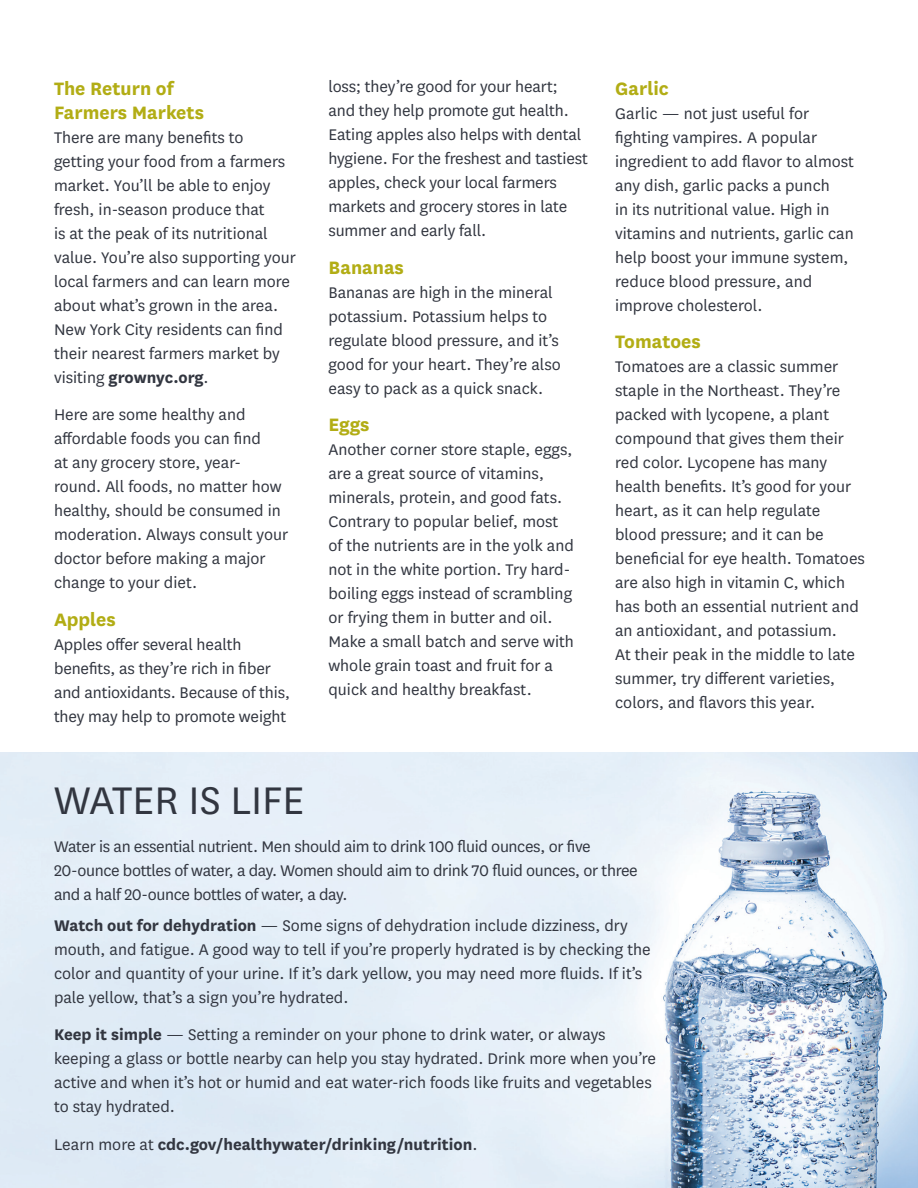
<style>
.page{position:relative;width:918px;height:1188px;background:#fff}
.page>*{position:absolute;margin:0;border:0;box-sizing:border-box;transform-origin:0 0}
.article_title_30pt{font:45px "National";color:#323640}
._14pt_head{font:700 21px/24px "National";color:#b2ad15}
._12_16_body{font:18px/24px "National";color:#323640}
.article_title_20pt{font:18px/24px "National";letter-spacing:-.02em;color:#323640}
._12_16_body-2{font:700 18px "National";color:#323640}
.s1{font-weight:700}
.s2{font-weight:400}
</style>
<div class="page">
<img style="left:0;top:753px;width:918px;height:435px">
<p class="_14pt_head" style="left:54px;top:75px;width:152px">The Return of<br>Farmers Markets</p>
<p class="_12_16_body" style="left:54px;top:124px;width:243px">There are many benefits to getting your food from a farmers market. You’ll be able to enjoy fresh, in-season produce that<br>is at the peak of its nutritional value. You’re also supporting your local farmers and can learn more about what’s grown in the area.<br>New York City residents can find their nearest farmers market by visiting <span class="s1">grownyc.org</span>.</p>
<p class="_12_16_body" style="left:54px;top:402px;width:236px">Here are some healthy and affordable foods you can find<br>at any grocery store, year&shy;round. All foods, no matter how healthy, should be consumed in moderation. Always consult your doctor before making a major change to your diet.</p>
<p class="_14pt_head" style="left:54px;top:606px;width:63px">Apples</p>
<p class="_12_16_body" style="left:54px;top:631px;width:238px">Apples offer several health benefits, as they’re rich in fiber and antioxidants. Because of this, they may help to promote weight</p>
<p class="_12_16_body" style="left:328px;top:74px;width:261px">loss; they’re good for your heart; and they help promote gut health.<br>Eating apples also helps with dental hygiene. For the freshest and tastiest apples, check your local farmers markets and grocery stores in late summer and early fall.</p>
<p class="_14pt_head" style="left:328px;top:254px;width:77px">Bananas</p>
<p class="_12_16_body" style="left:328px;top:280px;width:234px">Bananas are high in the mineral potassium. Potassium helps to regulate blood pressure, and it’s good for your heart. They’re also easy to pack as a quick snack.</p>
<p class="_14pt_head" style="left:328px;top:411px;width:42px">Eggs</p>
<p class="_12_16_body" style="left:328px;top:437px;width:247px">Another corner store staple, eggs, are a great source of vitamins, minerals, protein, and good fats.<br>Contrary to popular belief, most of the nutrients are in the yolk and not in the white portion. Try hard&shy;boiling eggs instead of scrambling or frying them in butter and oil.<br>Make a small batch and serve with whole grain toast and fruit for a quick and healthy breakfast.</p>
<p class="_14pt_head" style="left:615px;top:75px;width:55px">Garlic</p>
<p class="_12_16_body" style="left:615px;top:100px;width:240px">Garlic — not just useful for fighting vampires. A popular ingredient to add flavor to almost any dish, garlic packs a punch<br>in its nutritional value. High in vitamins and nutrients, garlic can help boost your immune system, reduce blood pressure, and improve cholesterol.</p>
<p class="_14pt_head" style="left:615px;top:328px;width:87px">Tomatoes</p>
<p class="_12_16_body" style="left:615px;top:354px;width:251px">Tomatoes are a classic summer staple in the Northeast. They’re packed with lycopene, a plant compound that gives them their red color. Lycopene has many health benefits. It’s good for your heart, as it can help regulate blood pressure; and it can be beneficial for eye health. Tomatoes are also high in vitamin C, which has both an essential nutrient and an antioxidant, and potassium.<br>At their peak in the middle to late summer, try different varieties, colors, and flavors this year.</p>
<p class="article_title_30pt" style="left:54px;top:771px;width:252px">WATER IS LIFE</p>
<p class="article_title_20pt" style="left:54px;top:834px;width:585px">Water is an essential nutrient. Men should aim to drink 100 fluid ounces, or five<br>20-ounce bottles of water, a day. Women should aim to drink 70 fluid ounces, or three and a half 20-ounce bottles of water, a day.</p>
<p class="_12_16_body" style="left:54px;top:912px;width:598px"><span class="s1">Watch out for dehydration</span> — Some signs of dehydration include dizziness, dry mouth, and fatigue. A good way to tell if you’re properly hydrated is by checking the color and quantity of your urine. If it’s dark yellow, you may need more fluids. If it’s pale yellow, that’s a sign you’re hydrated.</p>
<p class="_12_16_body" style="left:54px;top:1022px;width:604px"><span class="s1">Keep it simple</span> — Setting a reminder on your phone to drink water, or always keeping a glass or bottle nearby can help you stay hydrated. Drink more when you’re active and when it’s hot or humid and eat water-rich foods like fruits and vegetables to stay hydrated.</p>
<p class="_12_16_body-2" style="left:54px;top:1131px;width:425px"><span class="s2">Learn more at</span> cdc.gov/healthywater/drinking/nutrition<span class="s2">.</span></p>
</div>
